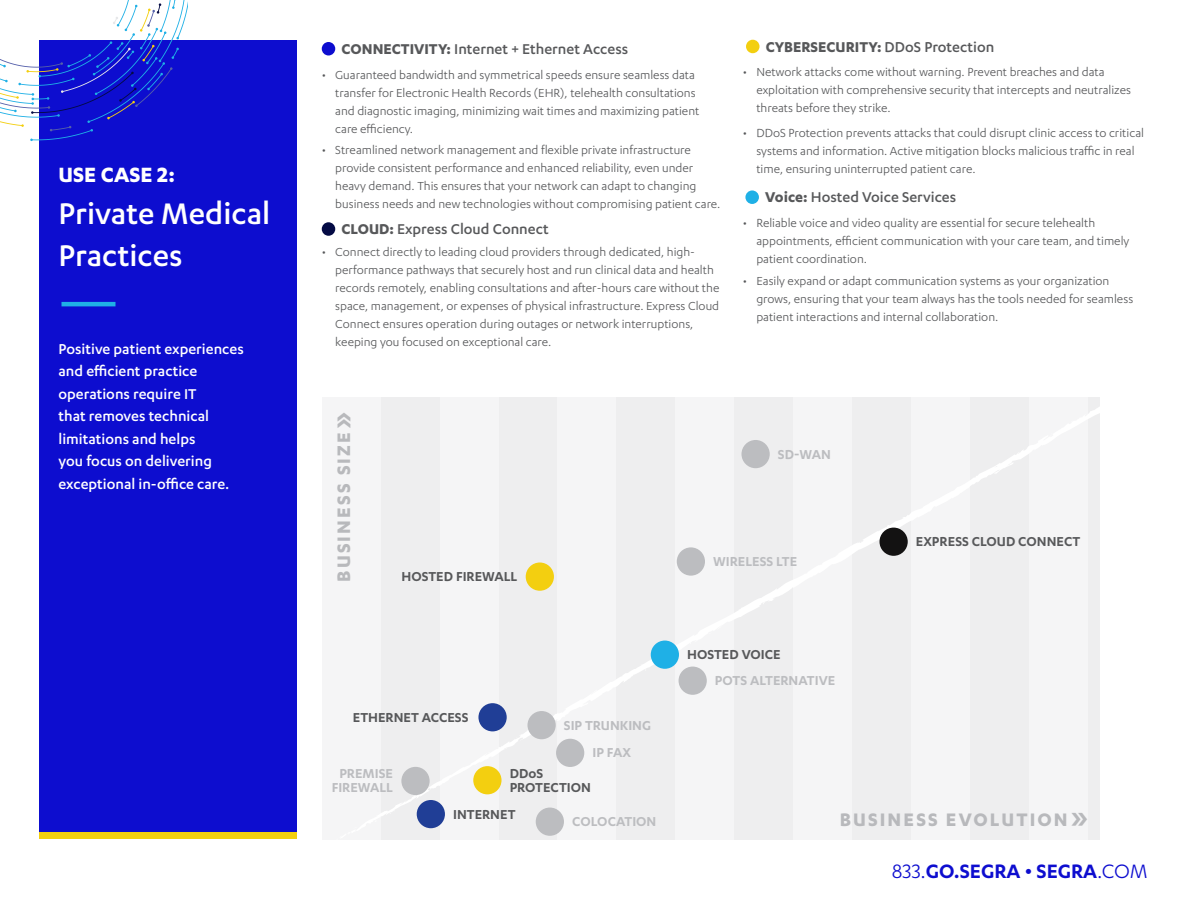
<style>
.page{position:relative;width:1188px;height:918px;background:#fff}
.page>*{position:absolute;margin:0;border:0;box-sizing:border-box;transform-origin:0 0}
.Sub-Head{font:500 34.5px/42px "Karbon";color:#fff}
.Sub-Head-2{font:700 24px "Karbon";color:#fff}
.t1{font:600 22.5px "Karbon";color:#0d0dcf}
.t2{font:700 21px "Karbon";letter-spacing:.1em;color:#b8b9bc}
.Body_Blue_16_22{font:500 16.5px/22.5px "Karbon";color:#fff}
.t3{font:500 16.5px "Karbon";color:#57585a}
.t4{font:700 16.5px "Karbon";color:#57585a}
.t5{font:600 15px/26px "Karbon";color:#bcbdc0}
.t6{font:600 15px/14.2px "Karbon";color:#57585a}
.t7{font:600 15px "Karbon";color:#58595b}
.t8{font:13.5px/18px "Karbon";color:#57585a}
.s1{font-weight:700}
.s2{font-weight:500}
.s3{font-weight:500;font-size:40.5px}
.s4{color:#57585a}
.s5{font-weight:400}
</style>
<div class="page">
<div style="left:40px;top:40px;width:257px;height:798px;background:#0d0dcf"></div>
<div style="left:40px;top:832px;width:257px;height:7px;background:#f3cf10"></div>
<svg style="left:0;top:0;width:188px;height:141px"></svg>
<hr style="left:62px;top:302px;width:54px;height:4px;background:#1fb0e6">
<div style="left:322px;top:42px;width:13px;height:14px;background:#0d0dcf;border-radius:50%"></div>
<div style="left:322px;top:222px;width:13px;height:14px;background:#040b44;border-radius:50%"></div>
<div style="left:746px;top:40px;width:14px;height:13px;background:#f3cf10;border-radius:50%"></div>
<div style="left:745px;top:190px;width:14px;height:14px;background:#1fb0e6;border-radius:50%"></div>
<div style="left:322px;top:398px;width:59px;height:442px;background:#f5f5f6"></div>
<div style="left:381px;top:398px;width:718px;height:442px;background:#f5f5f6"></div>
<svg style="left:413px;top:796px;width:6px;height:2px"></svg>
<svg style="left:567px;top:707px;width:4px;height:6px"></svg>
<svg style="left:626px;top:671px;width:4px;height:8px"></svg>
<svg style="left:514px;top:737px;width:8px;height:3px"></svg>
<svg style="left:387px;top:804px;width:11px;height:10px"></svg>
<svg style="left:640px;top:664px;width:10px;height:7px"></svg>
<div style="left:880px;top:528px;width:28px;height:28px;background:#131212;border-radius:50%"></div>
<div style="left:741px;top:440px;width:29px;height:28px;background:#bcbdc0;border-radius:50%"></div>
<div style="left:677px;top:547px;width:28px;height:29px;background:#bcbdc0;border-radius:50%"></div>
<div style="left:651px;top:641px;width:28px;height:28px;background:#1fb0e6;border-radius:50%"></div>
<div style="left:679px;top:667px;width:28px;height:28px;background:#bcbdc0;border-radius:50%"></div>
<div style="left:473px;top:766px;width:29px;height:28px;background:#f3cf10;border-radius:50%"></div>
<div style="left:536px;top:808px;width:28px;height:28px;background:#bcbdc0;border-radius:50%"></div>
<div style="left:417px;top:800px;width:28px;height:28px;background:#203e96;border-radius:50%"></div>
<div style="left:556px;top:739px;width:28px;height:28px;background:#bcbdc0;border-radius:50%"></div>
<div style="left:528px;top:711px;width:28px;height:28px;background:#bcbdc0;border-radius:50%"></div>
<div style="left:526px;top:563px;width:28px;height:28px;background:#f3cf10;border-radius:50%"></div>
<div style="left:478px;top:703px;width:29px;height:28px;background:#203e96;border-radius:50%"></div>
<div style="left:401px;top:767px;width:29px;height:28px;background:#bcbdc0;border-radius:50%"></div>
<p class="Sub-Head-2" style="left:59px;top:161px;width:118px">USE CASE 2:</p>
<p class="Sub-Head" style="left:59px;top:191px;width:213px">Private Medical<br>Practices</p>
<p class="Body_Blue_16_22" style="left:59px;top:337px;width:187px">Positive patient experiences and efficient practice operations require IT<br>that removes technical limitations and helps<br>you focus on delivering exceptional in-office care.</p>
<p class="t3" style="left:342px;top:40px;width:288px"><span class="s1">CONNECTIVITY:</span> Internet + Ethernet Access</p>
<p class="t8" style="left:335px;top:65px;width:366px;text-indent:-14px">• Guaranteed bandwidth and symmetrical speeds ensure seamless data transfer for Electronic Health Records (EHR), telehealth consultations and diagnostic imaging, minimizing wait times and maximizing patient care efficiency.</p>
<p class="t8" style="left:335px;top:141px;width:387px;text-indent:-14px">• Streamlined network management and flexible private infrastructure provide consistent performance and enhanced reliability, even under heavy demand. This ensures that your network can adapt to changing business needs and new technologies without compromising patient care.</p>
<p class="t3" style="left:342px;top:220px;width:209px"><span class="s1">CLOUD:</span> Express Cloud Connect</p>
<p class="t8" style="left:335px;top:242px;width:386px;text-indent:-14px">• Connect directly to leading cloud providers through dedicated, high&shy;performance pathways that securely host and run clinical data and health records remotely, enabling consultations and after-hours care without the space, management, or expenses of physical infrastructure. Express Cloud Connect ensures operation during outages or network interruptions, keeping you focused on exceptional care.</p>
<p class="t4" style="left:766px;top:37px;width:230px">CYBERSECURITY: <span class="s2">DDoS Protection</span></p>
<p class="t8" style="left:756px;top:63px;width:376px;text-indent:-14px">• Network attacks come without warning. Prevent breaches and data exploitation with comprehensive security that intercepts and neutralizes threats before they strike.</p>
<p class="t8" style="left:756px;top:124px;width:389px;text-indent:-14px">• DDoS Protection prevents attacks that could disrupt clinic access to critical systems and information. Active mitigation blocks malicious traffic in real time, ensuring uninterrupted patient care.</p>
<p class="t3" style="left:765px;top:188px;width:193px"><span class="s1">Voice:</span> Hosted Voice Services</p>
<p class="t8" style="left:756px;top:214px;width:374px;text-indent:-14px">• Reliable voice and video quality are essential for secure telehealth appointments, efficient communication with your care team, and timely patient coordination.</p>
<p class="t8" style="left:756px;top:271px;width:378px;text-indent:-14px">• Easily expand or adapt communication systems as your organization grows, ensuring that your team always has the tools needed for seamless patient interactions and internal collaboration.</p>
<p class="t2" style="left:332px;top:582px;width:172px;rotate:-90deg">BUSINESS SIZE<span class="s3">»</span></p>
<p class="t6" style="left:401px;top:569px;width:117px">HOSTED FIREWALL</p>
<p class="t6" style="left:353px;top:710px;width:117px">ETHERNET ACCESS</p>
<p class="t5" style="left:564px;top:712px;width:89px">SIP TRUNKING</p>
<p class="t5" style="left:592px;top:739px;width:40px">IP FAX</p>
<p class="t5" style="left:332px;top:766px;width:63px;line-height:14.2px;text-align:center">PREMISE<br>FIREWALL</p>
<p class="t6" style="left:510px;top:765px;width:83px">DDoS<br>PROTECTION</p>
<p class="t5" style="left:572px;top:808px;width:86px">COLOCATION</p>
<p class="t6" style="left:453px;top:806px;width:64px">INTERNET</p>
<p class="t5" style="left:778px;top:441px;width:55px">SD-WAN</p>
<p class="t5" style="left:713px;top:548px;width:86px">WIRELESS LTE</p>
<p class="t5" style="left:715px;top:641px;width:122px;text-indent:-28px"><span class="s4">HOSTED VOICE<br></span>POTS ALTERNATIVE</p>
<p class="t7" style="left:916px;top:533px;width:166px">EXPRESS CLOUD CONNECT</p>
<p class="t2" style="left:840px;top:807px;width:251px">BUSINESS EVOLUTION<span class="s3">»</span></p>
<p class="t1" style="left:892px;top:858px;width:257px"><span class="s5">833.</span>GO.SEGRA • SEGRA<span class="s5">.COM</span></p>
</div>
